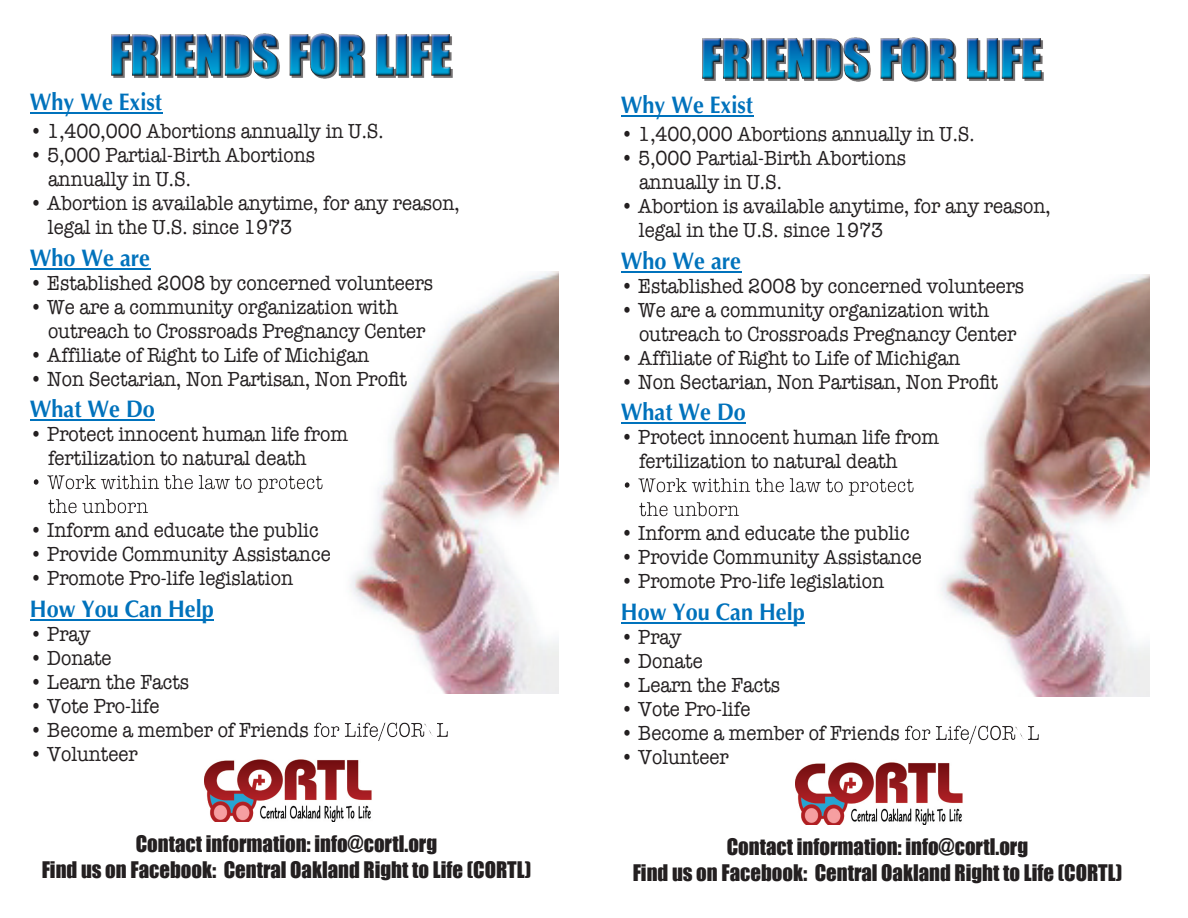
<style>
.page{position:relative;width:1188px;height:918px;background:#fff}
.page>*{position:absolute;margin:0;border:0;box-sizing:border-box;transform-origin:0 0}
.t1{font:700 24px "Optima";color:#0072bc;scale:.9 1}
.t2{font:21px/24px "American Typewriter";color:#231f20;scale:.9 1}
.t3{font:21px/25.2px "Impact";color:#231f20;text-align:center}
</style>
<div class="page">
<img style="left:204px;top:759px;width:168px;height:62px">
<img style="left:350px;top:272px;width:208px;height:421px">
<hr style="left:30px;top:112px;width:132px;height:1px;background:#0072bc">
<hr style="left:30px;top:268px;width:120px;height:1px;background:#0072bc">
<hr style="left:30px;top:420px;width:125px;height:1px;background:#0072bc">
<hr style="left:30px;top:619px;width:184px;height:1px;background:#0072bc">
<img style="left:111px;top:34px;width:342px;height:44px">
<img style="left:795px;top:762px;width:168px;height:62px">
<img style="left:941px;top:275px;width:208px;height:421px">
<hr style="left:621px;top:115px;width:132px;height:2px;background:#0072bc">
<hr style="left:621px;top:271px;width:120px;height:2px;background:#0072bc">
<hr style="left:621px;top:423px;width:125px;height:1px;background:#0072bc">
<hr style="left:621px;top:622px;width:184px;height:2px;background:#0072bc">
<img style="left:702px;top:37px;width:342px;height:45px">
<p class="t1" style="left:30px;top:88px;width:148px">Why We Exist</p>
<p class="t2" style="left:30px;top:121px;width:395px">• 1,400,000 Abortions annually in U.S.</p>
<p class="t2" style="left:48px;top:145px;width:298px;text-indent:-18px">• 5,000 Partial-Birth Abortions annually in U.S.</p>
<p class="t2" style="left:48px;top:193px;width:459px;text-indent:-18px">• Abortion is available anytime, for any reason, legal in the U.S. since 1973</p>
<p class="t1" style="left:30px;top:244px;width:135px">Who We are</p>
<p class="t2" style="left:30px;top:272px;width:450px">• Established 2008 by concerned volunteers</p>
<p class="t2" style="left:48px;top:296px;width:421px;text-indent:-18px">• We are a community organization with outreach to Crossroads Pregnancy Center</p>
<p class="t2" style="left:30px;top:344px;width:378px">• Affiliate of Right to Life of Michigan</p>
<p class="t2" style="left:30px;top:368px;width:420px">• Non Sectarian, Non Partisan, Non Profit</p>
<p class="t1" style="left:30px;top:395px;width:140px">What We Do</p>
<p class="t2" style="left:48px;top:424px;width:335px;text-indent:-18px">• Protect innocent human life from fertilization to natural death</p>
<p class="t2" style="left:48px;top:472px;width:307px;text-indent:-18px">• Work within the law to protect the unborn</p>
<p class="t2" style="left:30px;top:520px;width:322px">• Inform and educate the public</p>
<p class="t2" style="left:30px;top:544px;width:336px">• Provide Community Assistance</p>
<p class="t2" style="left:30px;top:568px;width:294px">• Promote Pro-life legislation</p>
<p class="t1" style="left:30px;top:595px;width:206px">How You Can Help</p>
<p class="t2" style="left:30px;top:623px;width:69px">• Pray</p>
<p class="t2" style="left:30px;top:647px;width:92px">• Donate</p>
<p class="t2" style="left:30px;top:671px;width:178px">• Learn the Facts</p>
<p class="t2" style="left:30px;top:695px;width:145px">• Vote Pro-life</p>
<p class="t2" style="left:30px;top:719px;width:467px">• Become a member of Friends for Life/CORTL</p>
<p class="t2" style="left:30px;top:743px;width:121px">• Volunteer</p>
<p class="t3" style="left:42px;top:833px;width:491px">Contact information: info@cortl.org<br>Find us on Facebook: Central Oakland Right to Life (CORTL)</p>
<p class="t1" style="left:621px;top:91px;width:148px">Why We Exist</p>
<p class="t2" style="left:621px;top:124px;width:395px">• 1,400,000 Abortions annually in U.S.</p>
<p class="t2" style="left:639px;top:148px;width:298px;text-indent:-18px">• 5,000 Partial-Birth Abortions annually in U.S.</p>
<p class="t2" style="left:639px;top:196px;width:459px;text-indent:-18px">• Abortion is available anytime, for any reason, legal in the U.S. since 1973</p>
<p class="t1" style="left:621px;top:247px;width:135px">Who We are</p>
<p class="t2" style="left:621px;top:276px;width:450px">• Established 2008 by concerned volunteers</p>
<p class="t2" style="left:639px;top:300px;width:421px;text-indent:-18px">• We are a community organization with outreach to Crossroads Pregnancy Center</p>
<p class="t2" style="left:621px;top:348px;width:378px">• Affiliate of Right to Life of Michigan</p>
<p class="t2" style="left:621px;top:372px;width:420px">• Non Sectarian, Non Partisan, Non Profit</p>
<p class="t1" style="left:621px;top:398px;width:140px">What We Do</p>
<p class="t2" style="left:639px;top:427px;width:335px;text-indent:-18px">• Protect innocent human life from fertilization to natural death</p>
<p class="t2" style="left:639px;top:475px;width:307px;text-indent:-18px">• Work within the law to protect the unborn</p>
<p class="t2" style="left:621px;top:523px;width:322px">• Inform and educate the public</p>
<p class="t2" style="left:621px;top:547px;width:336px">• Provide Community Assistance</p>
<p class="t2" style="left:621px;top:571px;width:294px">• Promote Pro-life legislation</p>
<p class="t1" style="left:621px;top:598px;width:206px">How You Can Help</p>
<p class="t2" style="left:621px;top:627px;width:69px">• Pray</p>
<p class="t2" style="left:621px;top:651px;width:92px">• Donate</p>
<p class="t2" style="left:621px;top:675px;width:178px">• Learn the Facts</p>
<p class="t2" style="left:621px;top:699px;width:145px">• Vote Pro-life</p>
<p class="t2" style="left:621px;top:723px;width:467px">• Become a member of Friends for Life/CORTL</p>
<p class="t2" style="left:621px;top:747px;width:121px">• Volunteer</p>
<p class="t3" style="left:633px;top:836px;width:491px">Contact information: info@cortl.org<br>Find us on Facebook: Central Oakland Right to Life (CORTL)</p>
</div>
